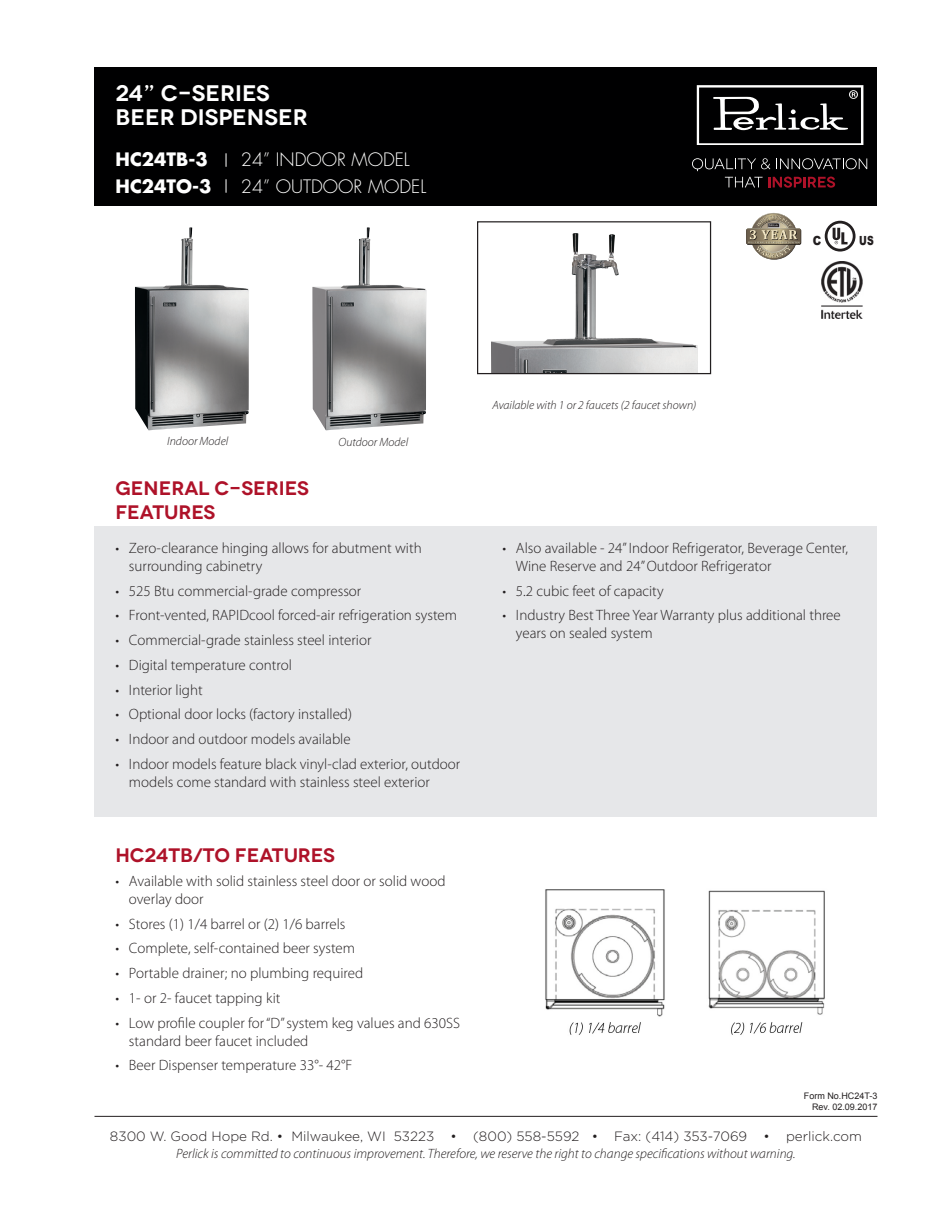
<style>
.page{position:relative;width:945px;height:1215px;background:#fff}
.page>*{position:absolute;margin:0;border:0;box-sizing:border-box;transform-origin:0 0}
.t1{font:600 22.5px/24px "Novecentowide";color:#fff}
.t2{font:600 19.5px "Novecentowide";color:#ae1229}
.t3{font:300 18px "Futura Std";color:#fff}
.t4{font:700 18px "Futura Std";color:#fff}
.t5{font:300 15px/18px "Myriad Pro";color:#231f20}
.t6{font:italic 300 13.5px "Myriad Pro";color:#231f20}
.t7{font:300 13.5px "Gotham";color:#231f20}
.t8{font:900 12.6px "Arial";color:#231f20;scale:.74 1}
.t9{font:900 12.6px "Arial";color:#231f20;scale:.87 1}
.Captions{font:italic 300 12px "Myriad Pro";color:#231f20}
.t10{font:9px/10.8px "Arial";color:#231f20;text-align:right}
</style>
<div class="page">
<hr style="left:94px;top:1116px;width:784px;height:1px;background:#231f20">
<div style="left:94px;top:68px;width:784px;height:138px;background:#000001"></div>
<svg style="left:696px;top:85px;width:168px;height:60px"></svg>
<svg style="left:692px;top:158px;width:78px;height:13px"></svg>
<svg style="left:776px;top:158px;width:91px;height:11px"></svg>
<svg style="left:725px;top:177px;width:110px;height:11px"></svg>
<svg style="left:226px;top:154px;width:1px;height:12px"></svg>
<svg style="left:226px;top:180px;width:1px;height:12px"></svg>
<div style="left:94px;top:526px;width:784px;height:291px;background:#e6e7e9"></div>
<svg style="left:825px;top:221px;width:31px;height:31px"></svg>
<svg style="left:746px;top:213px;width:55px;height:46px"></svg>
<img style="left:135px;top:227px;width:114px;height:203px">
<img style="left:491px;top:233px;width:207px;height:139px">
<div style="left:477px;top:221px;width:234px;height:153px;border:1px solid #231f20"></div>
<img style="left:312px;top:227px;width:114px;height:203px">
<img style="left:821px;top:262px;width:42px;height:57px">
<img style="left:545px;top:889px;width:280px;height:146px">
<h1 class="t1" style="left:116px;top:81px;width:194px">24” C-SERIES<br>BEER DISPENSER</h1>
<p class="t4" style="left:116px;top:147px;width:94px">HC24TB-3</p>
<p class="t3" style="left:241px;top:149px;width:170px">24” INDOOR MODEL</p>
<p class="t4" style="left:116px;top:174px;width:97px">HC24TO-3</p>
<p class="t3" style="left:241px;top:175px;width:187px">24” OUTDOOR MODEL</p>
<p class="t9" style="left:813px;top:231px;width:11px">C</p>
<p class="t8" style="left:859px;top:231px;width:21px">US</p>
<p class="Captions" style="left:167px;top:434px;width:62px">Indoor Model</p>
<p class="Captions" style="left:339px;top:435px;width:71px">Outdoor Model</p>
<p class="t2" style="left:115px;top:476px;width:195px">GENERAL C-SERIES</p>
<p class="t2" style="left:115px;top:500px;width:101px">FEATURES</p>
<p class="t5" style="left:129px;top:539px;width:294px;text-indent:-14px">• Zero-clearance hinging allows for abutment with surrounding cabinetry</p>
<p class="t5" style="left:115px;top:581px;width:247px">• 525 Btu commercial-grade compressor</p>
<p class="t5" style="left:115px;top:606px;width:343px">• Front-vented, RAPIDcool forced-air refrigeration system</p>
<p class="t5" style="left:115px;top:631px;width:257px">• Commercial-grade stainless steel interior</p>
<p class="t5" style="left:115px;top:656px;width:178px">• Digital temperature control</p>
<p class="t5" style="left:115px;top:680px;width:89px">• Interior light</p>
<p class="t5" style="left:115px;top:705px;width:238px">• Optional door locks (factory installed)</p>
<p class="t5" style="left:115px;top:730px;width:237px">• Indoor and outdoor models available</p>
<p class="t5" style="left:129px;top:755px;width:333px;text-indent:-14px">• Indoor models feature black vinyl-clad exterior, outdoor models come standard with stainless steel exterior</p>
<p class="t2" style="left:115px;top:843px;width:221px">HC24TB/TO FEATURES</p>
<p class="t5" style="left:129px;top:872px;width:318px;text-indent:-14px">• Available with solid stainless steel door or solid wood overlay door</p>
<p class="t5" style="left:115px;top:915px;width:232px">• Stores (1) 1/4 barrel or (2) 1/6 barrels</p>
<p class="t5" style="left:115px;top:939px;width:241px">• Complete, self-contained beer system</p>
<p class="t5" style="left:115px;top:964px;width:249px">• Portable drainer; no plumbing required</p>
<p class="t5" style="left:115px;top:989px;width:166px">• 1- or 2- faucet tapping kit</p>
<p class="t5" style="left:129px;top:1014px;width:333px;text-indent:-14px">• Low profile coupler for “D” system keg values and 630SS standard beer faucet included</p>
<p class="t5" style="left:115px;top:1056px;width:239px">• Beer Dispenser temperature 33°- 42°F</p>
<p class="Captions" style="left:492px;top:398px;width:205px">Available with 1 or 2 faucets (2 faucet shown)</p>
<p class="t5" style="left:516px;top:539px;width:334px;text-indent:-14px">• Also available - 24” Indoor Refrigerator, Beverage Center,<br>Wine Reserve and 24” Outdoor Refrigerator</p>
<p class="t5" style="left:502px;top:581px;width:163px">• 5.2 cubic feet of capacity</p>
<p class="t5" style="left:516px;top:606px;width:326px;text-indent:-14px">• Industry Best Three Year Warranty plus additional three years on sealed system</p>
<p class="t10" style="left:804px;top:1091px;width:75px">Form No.HC24T-3<br>Rev. 02.09.2017</p>
<p class="t7" style="left:110px;top:1128px;width:754px">8300 W. Good Hope Rd. • Milwaukee, WI 53223 • (800) 558-5592 • Fax: (414) 353-7069 • perlick.com</p>
<p class="t6" style="left:176px;top:1145px;width:621px">Perlick is committed to continuous improvement. Therefore, we reserve the right to change specifications without warning.</p>
</div>
